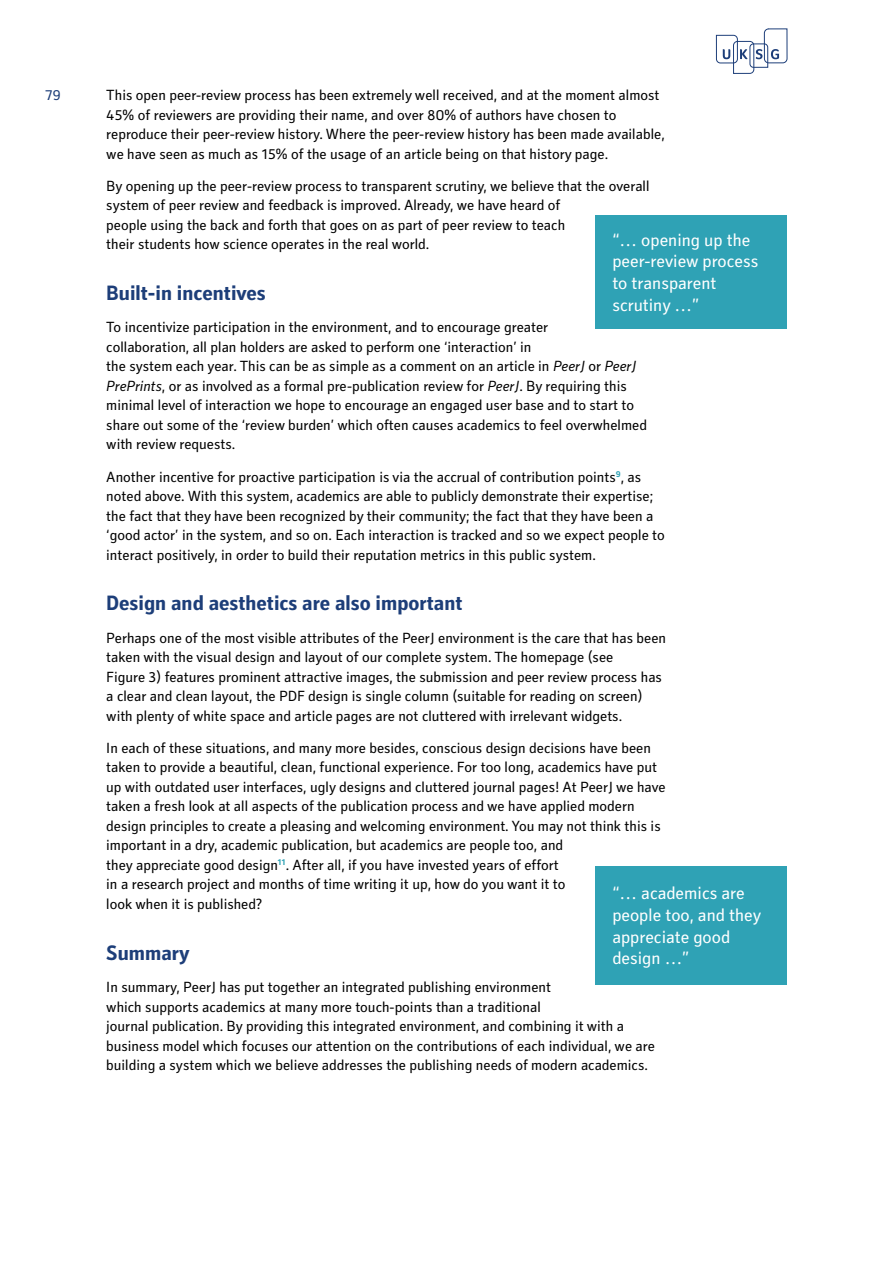
<style>
.page{position:relative;width:893px;height:1263px;background:#fff}
.page>*{position:absolute;margin:0;border:0;box-sizing:border-box;transform-origin:0 0}
.t1{font:700 21px "Secca Std";color:#1d3e79}
.t2{font:18px/21.6px "Secca Std";color:#fff}
.t3{font:15px/19.5px "Secca Std";color:#000}
.t4{font:15px "Secca Std";color:#1d3e79}
.s1{font-style:italic}
</style>
<div class="page">
<svg style="left:716px;top:28px;width:71px;height:46px"></svg>
<div style="left:595px;top:215px;width:192px;height:114px;background:#2fa2b5"></div>
<div style="left:595px;top:866px;width:192px;height:118px;background:#2fa2b5"></div>
<p class="t4" style="left:45px;top:87px;width:17px">79</p>
<p class="t3" style="left:106px;top:86px;width:560px">This open peer-review process has been extremely well received, and at the moment almost 45% of reviewers are providing their name, and over 80% of authors have chosen to reproduce their peer-review history. Where the peer-review history has been made available, we have seen as much as 15% of the usage of an article being on that history page.</p>
<p class="t3" style="left:106px;top:177px;width:545px">By opening up the peer-review process to transparent scrutiny, we believe that the overall system of peer review and feedback is improved. Already, we have heard of<br>people using the back and forth that goes on as part of peer review to teach<br>their students how science operates in the real world.</p>
<h1 class="t1" style="left:106px;top:281px;width:161px">Built-in incentives</h1>
<p class="t3" style="left:106px;top:318px;width:542px">To incentivize participation in the environment, and to encourage greater<br>collaboration, all plan holders are asked to perform one ‘interaction’ in<br>the system each year. This can be as simple as a comment on an article in <span class="s1">PeerJ</span> or <span class="s1">PeerJ PrePrints</span>, or as involved as a formal pre-publication review for <span class="s1">PeerJ</span>. By requiring this minimal level of interaction we hope to encourage an engaged user base and to start to share out some of the ‘review burden’ which often causes academics to feel overwhelmed with review requests.</p>
<p class="t3" style="left:106px;top:467px;width:560px">Another incentive for proactive participation is via the accrual of contribution points<sup>9</sup>, as noted above. With this system, academics are able to publicly demonstrate their expertise; the fact that they have been recognized by their community; the fact that they have been a ‘good actor’ in the system, and so on. Each interaction is tracked and so we expect people to interact positively, in order to build their reputation metrics in this public system.</p>
<h1 class="t1" style="left:106px;top:591px;width:358px">Design and aesthetics are also important</h1>
<p class="t3" style="left:106px;top:628px;width:561px">Perhaps one of the most visible attributes of the PeerJ environment is the care that has been taken with the visual design and layout of our complete system. The homepage (see<br>Figure 3) features prominent attractive images, the submission and peer review process has a clear and clean layout, the PDF design is single column (suitable for reading on screen) with plenty of white space and article pages are not cluttered with irrelevant widgets.</p>
<p class="t3" style="left:106px;top:739px;width:561px">In each of these situations, and many more besides, conscious design decisions have been taken to provide a beautiful, clean, functional experience. For too long, academics have put up with outdated user interfaces, ugly designs and cluttered journal pages! At PeerJ we have taken a fresh look at all aspects of the publication process and we have applied modern design principles to create a pleasing and welcoming environment. You may not think this is important in a dry, academic publication, but academics are people too, and<br>they appreciate good design<sup>11</sup>. After all, if you have invested years of effort<br>in a research project and months of time writing it up, how do you want it to<br>look when it is published?</p>
<h1 class="t1" style="left:106px;top:941px;width:85px">Summary</h1>
<p class="t3" style="left:106px;top:978px;width:550px">In summary, PeerJ has put together an integrated publishing environment<br>which supports academics at many more touch-points than a traditional<br>journal publication. By providing this integrated environment, and combining it with a business model which focuses our attention on the contributions of each individual, we are building a system which we believe addresses the publishing needs of modern academics.</p>
<p class="t2" style="left:612px;top:229px;width:148px">“… opening up the peer-review process to transparent scrutiny …”</p>
<p class="t2" style="left:612px;top:883px;width:150px">“… academics are people too, and they appreciate good design …”</p>
</div>
